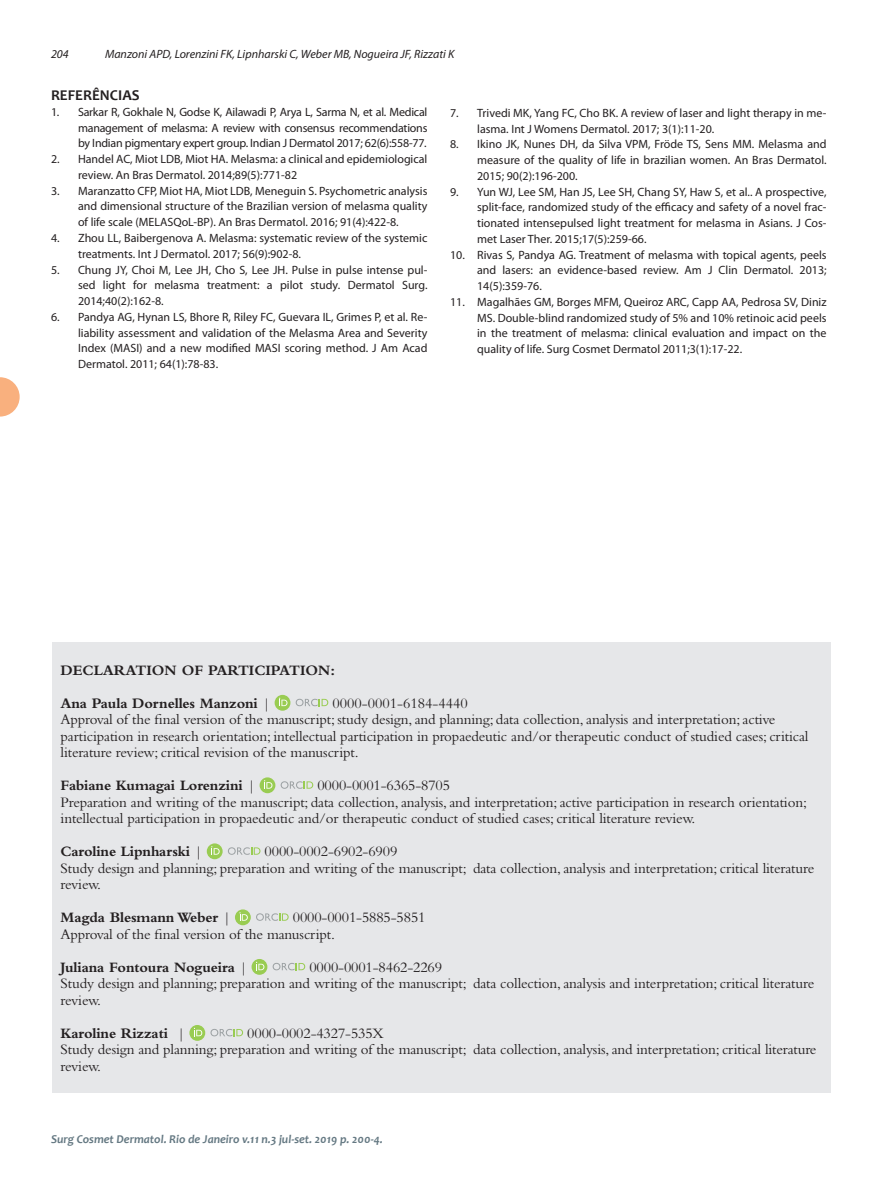
<style>
.page{position:relative;width:893px;height:1191px;background:#fff}
.page>*{position:absolute;margin:0;border:0;box-sizing:border-box;transform-origin:0 0}
.t1{font:15px/16.5px "Bembo Std";letter-spacing:-.01em;color:#231f20}
.t2{font:700 15px "Bembo";letter-spacing:-.01em;color:#231f20}
.t3{font:700 15px "Candara";color:#231f20}
.t4{font:12px/15.8px "Myriad Pro";color:#231f20;text-align:justify}
.t5{font:italic 12px "Myriad Pro";color:#231f20}
.t6{font:italic 700 12px "Candara";color:#647882}
.s1{font-family:"Bembo Std";font-weight:400}
</style>
<div class="page">
<svg style="left:0;top:377px;width:20px;height:39px"></svg>
<div style="left:52px;top:642px;width:779px;height:451px;background:#e6e7e9"></div>
<div style="left:275px;top:695px;width:15px;height:15px;background:#99cc52;border-radius:50%"></div>
<svg style="left:296px;top:698px;width:32px;height:8px"></svg>
<svg style="left:279px;top:697px;width:8px;height:9px"></svg>
<svg style="left:260px;top:777px;width:15px;height:16px"></svg>
<svg style="left:281px;top:781px;width:32px;height:7px"></svg>
<svg style="left:264px;top:780px;width:8px;height:8px"></svg>
<svg style="left:207px;top:843px;width:16px;height:16px"></svg>
<svg style="left:228px;top:847px;width:32px;height:7px"></svg>
<svg style="left:211px;top:846px;width:9px;height:8px"></svg>
<svg style="left:235px;top:909px;width:16px;height:16px"></svg>
<svg style="left:256px;top:913px;width:33px;height:7px"></svg>
<svg style="left:239px;top:912px;width:9px;height:8px"></svg>
<div style="left:252px;top:959px;width:15px;height:15px;background:#99cc52;border-radius:50%"></div>
<svg style="left:273px;top:963px;width:32px;height:7px"></svg>
<svg style="left:256px;top:961px;width:8px;height:9px"></svg>
<svg style="left:189px;top:1025px;width:16px;height:15px"></svg>
<svg style="left:210px;top:1029px;width:33px;height:7px"></svg>
<svg style="left:194px;top:1027px;width:8px;height:9px"></svg>
<p class="t5" style="left:51px;top:48px;width:19px">204</p>
<p class="t5" style="left:105px;top:48px;width:351px">Manzoni APD, Lorenzini FK, Lipnharski C, Weber MB, Nogueira JF, Rizzati K</p>
<p class="t3" style="left:51px;top:86px;width:90px">REFERÊNCIAS</p>
<p class="t4" style="left:78px;top:104px;width:351px;text-indent:-27px">1. Sarkar R, Gokhale N, Godse K, Ailawadi P, Arya L, Sarma N, et al. Medical management of melasma: A review with consensus recommendations by Indian pigmentary expert group. Indian J Dermatol 2017; 62(6):558-77.</p>
<p class="t4" style="left:78px;top:151px;width:351px;text-indent:-27px">2. Handel AC, Miot LDB, Miot HA. Melasma: a clinical and epidemiological review. An Bras Dermatol. 2014;89(5):771-82</p>
<p class="t4" style="left:78px;top:183px;width:351px;text-indent:-27px">3. Maranzatto CFP, Miot HA, Miot LDB, Meneguin S. Psychometric analysis and dimensional structure of the Brazilian version of melasma quality of life scale (MELASQoL-BP). An Bras Dermatol. 2016; 91(4):422-8.</p>
<p class="t4" style="left:78px;top:230px;width:351px;text-indent:-27px">4. Zhou LL, Baibergenova A. Melasma: systematic review of the systemic treatments. Int J Dermatol. 2017; 56(9):902-8.</p>
<p class="t4" style="left:78px;top:262px;width:351px;text-indent:-27px">5. Chung JY, Choi M, Lee JH, Cho S, Lee JH. Pulse in pulse intense pul&shy;sed light for melasma treatment: a pilot study. Dermatol Surg.<br>2014;40(2):162-8.</p>
<p class="t4" style="left:78px;top:309px;width:351px;text-indent:-27px">6. Pandya AG, Hynan LS, Bhore R, Riley FC, Guevara IL, Grimes P, et al. Re&shy;liability assessment and validation of the Melasma Area and Severity Index (MASI) and a new modified MASI scoring method. J Am Acad Dermatol. 2011; 64(1):78-83.</p>
<p class="t4" style="left:477px;top:105px;width:351px;text-indent:-27px">7. Trivedi MK, Yang FC, Cho BK. A review of laser and light therapy in me&shy;lasma. Int J Womens Dermatol. 2017; 3(1):11-20.</p>
<p class="t4" style="left:477px;top:137px;width:351px;text-indent:-27px">8. Ikino JK, Nunes DH, da Silva VPM, Fröde TS, Sens MM. Melasma and measure of the quality of life in brazilian women. An Bras Dermatol.<br>2015; 90(2):196-200.</p>
<p class="t4" style="left:477px;top:184px;width:351px;text-indent:-27px">9. Yun WJ, Lee SM, Han JS, Lee SH, Chang SY, Haw S, et al.. A prospective, split-face, randomized study of the efficacy and safety of a novel frac&shy;tionated intensepulsed light treatment for melasma in Asians. J Cos&shy;met Laser Ther. 2015;17(5):259-66.</p>
<p class="t4" style="left:477px;top:247px;width:351px;text-indent:-27px">10. Rivas S, Pandya AG. Treatment of melasma with topical agents, peels and lasers: an evidence-based review. Am J Clin Dermatol. 2013; 14(5):359-76.</p>
<p class="t4" style="left:477px;top:294px;width:351px;text-indent:-27px">11. Magalhães GM, Borges MFM, Queiroz ARC, Capp AA, Pedrosa SV, Diniz MS. Double-blind randomized study of 5% and 10% retinoic acid peels in the treatment of melasma: clinical evaluation and impact on the quality of life. Surg Cosmet Dermatol 2011;3(1):17-22.</p>
<p class="t2" style="left:61px;top:661px;width:276px">DECLARATION OF PARTICIPATION:</p>
<p class="t2" style="left:61px;top:694px;width:211px">Ana Paula Dornelles Manzoni <span class="s1">|</span></p>
<p class="t1" style="left:61px;top:694px;width:749px;text-indent:272px">0000-0001-6184-4440<br>Approval of the final version of the manuscript; study design, and planning; data collection, analysis and interpretation; active participation in research orientation; intellectual participation in propaedeutic and/or therapeutic conduct of studied cases; critical literature review; critical revision of the manuscript.</p>
<p class="t2" style="left:61px;top:777px;width:196px">Fabiane Kumagai Lorenzini <span class="s1">|</span></p>
<p class="t1" style="left:61px;top:777px;width:748px;text-indent:257px">0000-0001-6365-8705<br>Preparation and writing of the manuscript; data collection, analysis, and interpretation; active participation in research orientation; intellectual participation in propaedeutic and/or therapeutic conduct of studied cases; critical literature review.</p>
<p class="t2" style="left:61px;top:843px;width:144px">Caroline Lipnharski <span class="s1">|</span></p>
<p class="t1" style="left:61px;top:843px;width:755px;text-indent:204px">0000-0002-6902-6909<br>Study design and planning; preparation and writing of the manuscript; data collection, analysis and interpretation; critical literature review.</p>
<p class="t2" style="left:61px;top:909px;width:172px">Magda Blesmann Weber <span class="s1">|</span></p>
<p class="t1" style="left:61px;top:909px;width:366px;text-indent:232px">0000-0001-5885-5851<br>Approval of the final version of the manuscript.</p>
<p class="t2" style="left:61px;top:958px;width:188px">Juliana Fontoura Nogueira <span class="s1">|</span></p>
<p class="t1" style="left:61px;top:958px;width:755px;text-indent:249px">0000-0001-8462-2269<br>Study design and planning; preparation and writing of the manuscript; data collection, analysis and interpretation; critical literature review.</p>
<p class="t2" style="left:61px;top:1024px;width:126px">Karoline Rizzati <span class="s1">|</span></p>
<p class="t1" style="left:61px;top:1024px;width:757px;text-indent:187px">0000-0002-4327-535X<br>Study design and planning; preparation and writing of the manuscript; data collection, analysis, and interpretation; critical literature review.</p>
<p class="t6" style="left:51px;top:1131px;width:333px">Surg Cosmet Dermatol. Rio de Janeiro v.11 n.3 jul-set. 2019 p. 200-4.</p>
</div>
